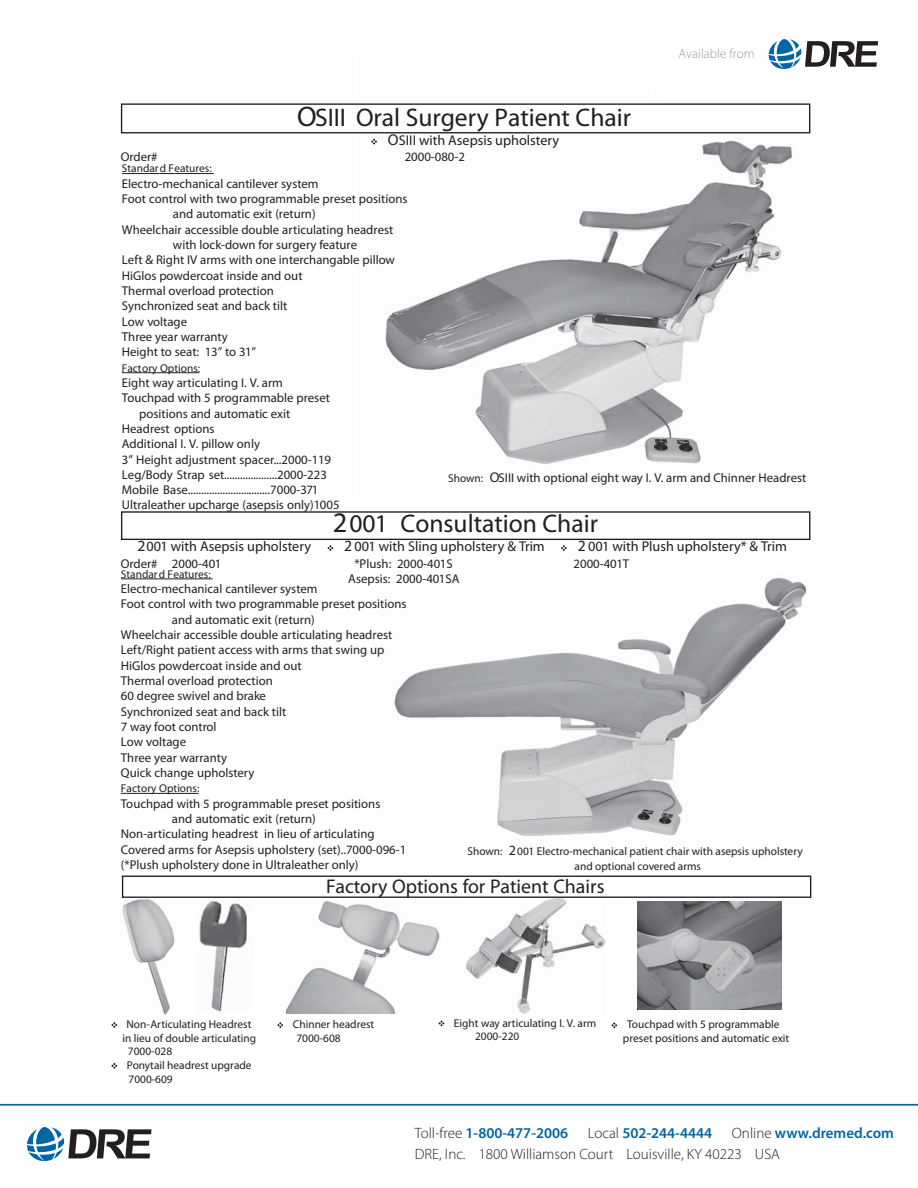
<style>
.page{position:relative;width:918px;height:1188px;background:#fff}
.page>*{position:absolute;margin:0;border:0;box-sizing:border-box;transform-origin:0 0}
.t1{font:25.5px "Franklin Gothic";color:#221e1f}
.t2{font:19.8px "Franklin Gothic";color:#221e1f}
.t3{font:300 15px/21px "Myriad Pro";color:#221e1f}
.t4{font:600 15px "Myriad Pro";color:#0065a4}
.t5{font:14.25px "Franklin Gothic";color:#221e1f}
.t6{font:300 13.35px "Myriad Pro";color:#979a9c}
.t7{font:12.75px "Franklin Gothic";color:#221e1f}
.t8{font:italic 12.75px "Franklin Gothic";letter-spacing:-.005em;color:#221e1f}
.t9{font:11.4px/13.6px "Franklin Gothic";color:#221e1f;text-align:center}
.s1{font-size:28.35px}
.s2{font-size:15.6px}
.s3{font-size:11.4px}
.s4{font-size:14.25px}
.s5{font-style:italic}
.s6{font-weight:300;color:#221e1f}
.s7{font-weight:600;color:#0065a4}
</style>
<div class="page">
<img style="left:358px;top:133px;width:446px;height:331px">
<img style="left:638px;top:902px;width:143px;height:108px">
<img style="left:466px;top:899px;width:139px;height:115px">
<img style="left:287px;top:901px;width:153px;height:113px">
<img style="left:122px;top:899px;width:53px;height:116px">
<svg style="left:611px;top:1022px;width:6px;height:6px"></svg>
<svg style="left:277px;top:1022px;width:6px;height:6px"></svg>
<svg style="left:438px;top:1020px;width:7px;height:7px"></svg>
<div style="left:121px;top:103px;width:689px;height:30px;border:1px solid #221e1f"></div>
<hr style="left:122px;top:173px;width:38px;height:1px;background:#221e1f">
<svg style="left:160px;top:173px;width:14px;height:1px"></svg>
<hr style="left:174px;top:173px;width:40px;height:1px;background:#221e1f">
<svg style="left:122px;top:372px;width:30px;height:1px"></svg>
<hr style="left:152px;top:372px;width:47px;height:1px;background:#221e1f">
<svg style="left:371px;top:139px;width:6px;height:6px"></svg>
<svg style="left:120px;top:511px;width:692px;height:388px"></svg>
<hr style="left:121px;top:579px;width:38px;height:1px;background:#221e1f">
<svg style="left:159px;top:579px;width:14px;height:1px"></svg>
<hr style="left:173px;top:579px;width:40px;height:1px;background:#221e1f">
<svg style="left:121px;top:793px;width:30px;height:1px"></svg>
<hr style="left:151px;top:793px;width:48px;height:1px;background:#221e1f">
<svg style="left:111px;top:1022px;width:6px;height:6px"></svg>
<svg style="left:111px;top:1063px;width:6px;height:6px"></svg>
<img style="left:199px;top:901px;width:48px;height:111px">
<svg style="left:327px;top:545px;width:6px;height:6px"></svg>
<svg style="left:561px;top:545px;width:6px;height:6px"></svg>
<hr style="left:0;top:1104px;width:918px;height:2px;background:#0065a4">
<svg style="left:27px;top:1127px;width:125px;height:34px"></svg>
<svg style="left:768px;top:39px;width:111px;height:30px"></svg>
<h1 class="t1" style="left:297px;top:108px;width:335px"><span class="s1">O</span>SIII Oral Surgery Patient Chair</h1>
<p class="t5" style="left:388px;top:134px;width:173px"><span class="s2">O</span>SIII with Asepsis upholstery</p>
<p class="t8" style="left:121px;top:149px;width:38px">Order#</p>
<p class="t7" style="left:405px;top:152px;width:62px">2000-080-2</p>
<p class="t6" style="left:679px;top:46px;width:78px">Available from</p>
<p class="t9" style="left:122px;top:162px;width:91px">Standard Features:</p>
<p class="t7" style="left:122px;top:179px;width:198px">Electro-mechanical cantilever system</p>
<p class="t7" style="left:122px;top:194px;width:287px">Foot control with two programmable preset positions</p>
<p class="t7" style="left:173px;top:209px;width:144px">and automatic exit (return)</p>
<p class="t7" style="left:122px;top:225px;width:273px">Wheelchair accessible double articulating headrest</p>
<p class="t7" style="left:173px;top:240px;width:186px">with lock-down for surgery feature</p>
<p class="t7" style="left:122px;top:255px;width:274px">Left &amp; Right IV arms with one interchangable pillow</p>
<p class="t7" style="left:122px;top:271px;width:182px">HiGlos powdercoat inside and out</p>
<p class="t7" style="left:122px;top:286px;width:153px">Thermal overload protection</p>
<p class="t7" style="left:122px;top:301px;width:167px">Synchronized seat and back tilt</p>
<p class="t7" style="left:122px;top:317px;width:67px">Low voltage</p>
<p class="t7" style="left:122px;top:332px;width:107px">Three year warranty</p>
<p class="t7" style="left:122px;top:347px;width:136px">Height to seat: 13” to 31”</p>
<p class="t9" style="left:122px;top:362px;width:80px">Factory Options:</p>
<p class="t7" style="left:122px;top:378px;width:163px">Eight way articulating I. V. arm</p>
<p class="t7" style="left:122px;top:393px;width:210px">Touchpad with 5 programmable preset</p>
<p class="t7" style="left:139px;top:408px;width:153px">positions and automatic exit</p>
<p class="t7" style="left:122px;top:424px;width:94px">Headrest options</p>
<p class="t7" style="left:122px;top:439px;width:140px">Additional I. V. pillow only</p>
<p class="t7" style="left:122px;top:454px;width:211px">3” Height adjustment spacer...2000-119</p>
<p class="t7" style="left:122px;top:470px;width:206px">Leg/Body Strap set....................2000-223</p>
<p class="t7" style="left:122px;top:485px;width:198px">Mobile Base...............................7000-371</p>
<p class="t7" style="left:122px;top:500px;width:219px">Ultraleather upcharge (asepsis only)1005</p>
<p class="t7" style="left:448px;top:473px;width:360px"><span class="s3">Shown:</span> <span class="s4">O</span>SIII with optional eight way I. V. arm and Chinner Headrest</p>
<h1 class="t1" style="left:333px;top:514px;width:267px"><span class="s1">2</span>001 Consultation Chair</h1>
<p class="t5" style="left:137px;top:541px;width:175px"><span class="s2">2</span>001 with Asepsis upholstery</p>
<p class="t5" style="left:344px;top:541px;width:202px"><span class="s2">2</span> 001 with Sling upholstery &amp; Trim</p>
<p class="t5" style="left:578px;top:541px;width:211px"><span class="s2">2</span> 001 with Plush upholstery* &amp; Trim</p>
<p class="t7" style="left:121px;top:559px;width:102px"><span class="s5">Order#</span> 2000-401</p>
<p class="t7" style="left:354px;top:559px;width:100px">*Plush: 2000-401S</p>
<p class="t7" style="left:574px;top:559px;width:57px">2000-401T</p>
<p class="t7" style="left:348px;top:574px;width:113px">Asepsis: 2000-401SA</p>
<p class="t9" style="left:121px;top:568px;width:91px">Standard Features:</p>
<p class="t7" style="left:121px;top:584px;width:198px">Electro-mechanical cantilever system</p>
<p class="t7" style="left:121px;top:599px;width:287px">Foot control with two programmable preset positions</p>
<p class="t7" style="left:172px;top:615px;width:144px">and automatic exit (return)</p>
<p class="t7" style="left:121px;top:630px;width:273px">Wheelchair accessible double articulating headrest</p>
<p class="t7" style="left:121px;top:645px;width:265px">Left/Right patient access with arms that swing up</p>
<p class="t7" style="left:121px;top:661px;width:182px">HiGlos powdercoat inside and out</p>
<p class="t7" style="left:121px;top:676px;width:154px">Thermal overload protection</p>
<p class="t7" style="left:121px;top:691px;width:147px">60 degree swivel and brake</p>
<p class="t7" style="left:121px;top:707px;width:167px">Synchronized seat and back tilt</p>
<p class="t7" style="left:121px;top:722px;width:97px">7 way foot control</p>
<p class="t7" style="left:121px;top:737px;width:67px">Low voltage</p>
<p class="t7" style="left:121px;top:752px;width:108px">Three year warranty</p>
<p class="t7" style="left:121px;top:768px;width:135px">Quick change upholstery</p>
<p class="t9" style="left:121px;top:782px;width:80px">Factory Options:</p>
<p class="t7" style="left:121px;top:798px;width:261px">Touchpad with 5 programmable preset positions</p>
<p class="t7" style="left:172px;top:814px;width:145px">and automatic exit (return)</p>
<p class="t7" style="left:121px;top:829px;width:255px">Non-articulating headrest in lieu of articulating</p>
<p class="t7" style="left:121px;top:844px;width:287px">Covered arms for Asepsis upholstery (set)..7000-096-1</p>
<p class="t7" style="left:121px;top:860px;width:239px">(*Plush upholstery done in Ultraleather only)</p>
<p class="t9" style="left:468px;top:844px;width:337px;line-height:14.9px">Shown: <span class="s4">2</span>001 Electro-mechanical patient chair with asepsis upholstery and optional covered arms</p>
<h2 class="t2" style="left:326px;top:878px;width:280px">Factory Options for Patient Chairs</h2>
<p class="t9" style="left:127px;top:1018px;width:126px">Non-Articulating Headrest</p>
<p class="t9" style="left:123px;top:1032px;width:135px">in lieu of double articulating</p>
<p class="t9" style="left:128px;top:1045px;width:46px">7000-028</p>
<p class="t9" style="left:127px;top:1059px;width:126px">Ponytail headrest upgrade</p>
<p class="t9" style="left:129px;top:1073px;width:46px">7000-609</p>
<p class="t9" style="left:296px;top:1018px;width:79px;text-align:left;text-indent:-4px">Chinner headrest<br>7000-608</p>
<p class="t9" style="left:475px;top:1017px;width:123px;text-align:left;text-indent:-21px">Eight way articulating I. V. arm<br>2000-220</p>
<p class="t9" style="left:623px;top:1018px;width:168px">Touchpad with 5 programmable preset positions and automatic exit</p>
<p class="t4" style="left:415px;top:1124px;width:155px"><span class="s6">Toll-free</span> 1-800-477-2006</p>
<p class="t4" style="left:588px;top:1124px;width:126px"><span class="s6">Local</span> 502-244-4444</p>
<p class="t3" style="left:415px;top:1122px;width:481px;text-indent:317px">Online <span class="s7">www.dremed.com<br></span>DRE, Inc. 1800 Williamson Court Louisville, KY 40223 USA</p>
</div>
